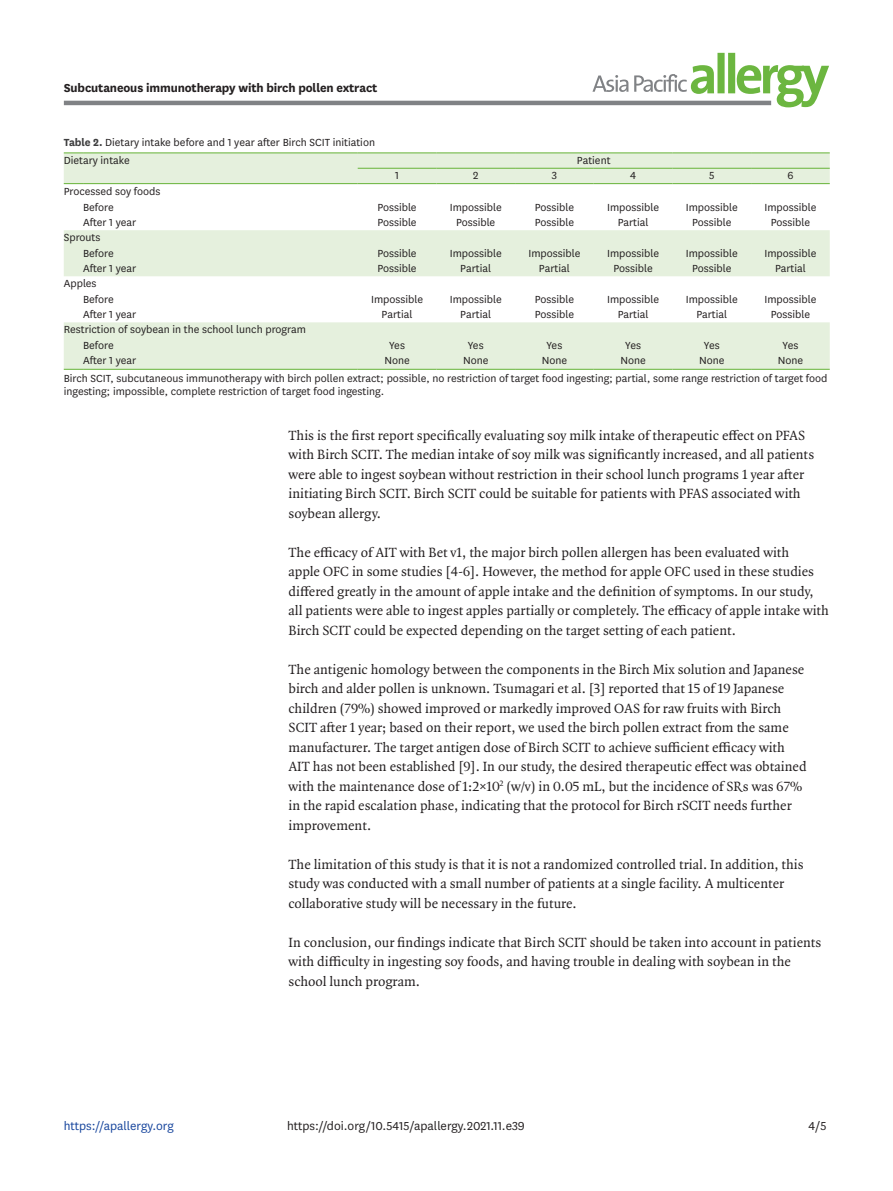
<style>
.page{position:relative;width:893px;height:1191px;background:#fff}
.page>*{position:absolute;margin:0;border:0;box-sizing:border-box;transform-origin:0 0}
.body_p{font:14.25px/19.5px "Quadraat OT";color:#231f20}
.doi_running_footer{font:13.5px "National";color:#231f20}
.alt-title-type{font:700 13.5px "National";letter-spacing:-.01em;color:#231f20}
.t1{font:13.5px "National";color:#18469d}
.tbody_entry{font:12px "National";color:#231f20}
.table-wrap-foot_p_fi{font:12px/13.5px "National";color:#231f20}
.table-wrap_caption{font:12px "National";color:#231f20}
.thead_entry{font:12px "National";color:#231f20}
.s1{font-weight:700;color:#3e3e3f}
</style>
<div class="page">
<hr style="left:64px;top:101px;width:707px;height:4px;background:#808285">
<svg style="left:592px;top:53px;width:237px;height:54px"></svg>
<svg style="left:64px;top:153px;width:766px;height:216px;fill:#e5f0dd"></svg>
<svg style="left:64px;top:152px;width:19px;height:1px"></svg>
<hr style="left:83px;top:152px;width:275px;height:1px;background:#6cb640">
<hr style="left:358px;top:152px;width:78px;height:1px;background:#6cb640">
<hr style="left:436px;top:152px;width:79px;height:1px;background:#6cb640">
<hr style="left:515px;top:152px;width:79px;height:1px;background:#6cb640">
<hr style="left:594px;top:152px;width:78px;height:1px;background:#6cb640">
<hr style="left:672px;top:152px;width:79px;height:1px;background:#6cb640">
<hr style="left:751px;top:152px;width:79px;height:1px;background:#6cb640">
<hr style="left:358px;top:168px;width:78px;height:1px;background:#6cb640">
<hr style="left:436px;top:168px;width:79px;height:1px;background:#6cb640">
<hr style="left:515px;top:168px;width:79px;height:1px;background:#6cb640">
<hr style="left:594px;top:168px;width:78px;height:1px;background:#6cb640">
<hr style="left:672px;top:168px;width:79px;height:1px;background:#6cb640">
<hr style="left:751px;top:168px;width:79px;height:1px;background:#6cb640">
<svg style="left:64px;top:183px;width:19px;height:1px"></svg>
<hr style="left:83px;top:183px;width:275px;height:1px;background:#6cb640">
<hr style="left:358px;top:183px;width:78px;height:1px;background:#6cb640">
<hr style="left:436px;top:183px;width:79px;height:1px;background:#6cb640">
<hr style="left:515px;top:183px;width:79px;height:1px;background:#6cb640">
<hr style="left:594px;top:183px;width:78px;height:1px;background:#6cb640">
<hr style="left:672px;top:183px;width:79px;height:1px;background:#6cb640">
<hr style="left:751px;top:183px;width:79px;height:1px;background:#6cb640">
<svg style="left:64px;top:369px;width:19px;height:1px"></svg>
<hr style="left:83px;top:369px;width:275px;height:1px;background:#6cb640">
<hr style="left:358px;top:369px;width:78px;height:1px;background:#6cb640">
<hr style="left:436px;top:369px;width:79px;height:1px;background:#6cb640">
<hr style="left:515px;top:369px;width:79px;height:1px;background:#6cb640">
<hr style="left:594px;top:369px;width:78px;height:1px;background:#6cb640">
<hr style="left:672px;top:369px;width:79px;height:1px;background:#6cb640">
<hr style="left:751px;top:369px;width:79px;height:1px;background:#6cb640">
<p class="alt-title-type" style="left:64px;top:78px;width:315px">Subcutaneous immunotherapy with birch pollen extract</p>
<p class="table-wrap_caption" style="left:64px;top:135px;width:313px"><span class="s1">Table 2.</span> Dietary intake before and 1 year after Birch SCIT initiation</p>
<p class="thead_entry" style="left:64px;top:152px;width:67px">Dietary intake</p>
<p class="thead_entry" style="left:577px;top:152px;width:35px">Patient</p>
<p class="thead_entry" style="left:395px;top:168px;width:5px">1</p>
<p class="thead_entry" style="left:473px;top:168px;width:7px">2</p>
<p class="thead_entry" style="left:552px;top:168px;width:7px">3</p>
<p class="thead_entry" style="left:630px;top:168px;width:7px">4</p>
<p class="thead_entry" style="left:709px;top:168px;width:7px">5</p>
<p class="thead_entry" style="left:787px;top:168px;width:8px">6</p>
<p class="tbody_entry" style="left:64px;top:184px;width:98px">Processed soy foods</p>
<p class="tbody_entry" style="left:83px;top:199px;width:32px">Before</p>
<p class="tbody_entry" style="left:377px;top:199px;width:41px">Possible</p>
<p class="tbody_entry" style="left:450px;top:199px;width:53px">Impossible</p>
<p class="tbody_entry" style="left:535px;top:199px;width:41px">Possible</p>
<p class="tbody_entry" style="left:607px;top:199px;width:53px">Impossible</p>
<p class="tbody_entry" style="left:686px;top:199px;width:53px">Impossible</p>
<p class="tbody_entry" style="left:764px;top:199px;width:53px">Impossible</p>
<p class="tbody_entry" style="left:83px;top:214px;width:55px">After 1 year</p>
<p class="tbody_entry" style="left:377px;top:214px;width:41px">Possible</p>
<p class="tbody_entry" style="left:456px;top:214px;width:41px">Possible</p>
<p class="tbody_entry" style="left:535px;top:214px;width:41px">Possible</p>
<p class="tbody_entry" style="left:618px;top:214px;width:32px">Partial</p>
<p class="tbody_entry" style="left:692px;top:214px;width:41px">Possible</p>
<p class="tbody_entry" style="left:771px;top:214px;width:41px">Possible</p>
<p class="tbody_entry" style="left:64px;top:230px;width:38px">Sprouts</p>
<p class="tbody_entry" style="left:83px;top:245px;width:32px">Before</p>
<p class="tbody_entry" style="left:377px;top:245px;width:41px">Possible</p>
<p class="tbody_entry" style="left:450px;top:245px;width:53px">Impossible</p>
<p class="tbody_entry" style="left:528px;top:245px;width:53px">Impossible</p>
<p class="tbody_entry" style="left:607px;top:245px;width:53px">Impossible</p>
<p class="tbody_entry" style="left:686px;top:245px;width:53px">Impossible</p>
<p class="tbody_entry" style="left:764px;top:245px;width:53px">Impossible</p>
<p class="tbody_entry" style="left:83px;top:260px;width:55px">After 1 year</p>
<p class="tbody_entry" style="left:377px;top:260px;width:41px">Possible</p>
<p class="tbody_entry" style="left:460px;top:260px;width:32px">Partial</p>
<p class="tbody_entry" style="left:539px;top:260px;width:32px">Partial</p>
<p class="tbody_entry" style="left:613px;top:260px;width:41px">Possible</p>
<p class="tbody_entry" style="left:692px;top:260px;width:41px">Possible</p>
<p class="tbody_entry" style="left:775px;top:260px;width:32px">Partial</p>
<p class="tbody_entry" style="left:64px;top:276px;width:34px">Apples</p>
<p class="tbody_entry" style="left:83px;top:291px;width:32px">Before</p>
<p class="tbody_entry" style="left:371px;top:291px;width:53px">Impossible</p>
<p class="tbody_entry" style="left:450px;top:291px;width:53px">Impossible</p>
<p class="tbody_entry" style="left:535px;top:291px;width:41px">Possible</p>
<p class="tbody_entry" style="left:607px;top:291px;width:53px">Impossible</p>
<p class="tbody_entry" style="left:686px;top:291px;width:53px">Impossible</p>
<p class="tbody_entry" style="left:764px;top:291px;width:53px">Impossible</p>
<p class="tbody_entry" style="left:83px;top:307px;width:55px">After 1 year</p>
<p class="tbody_entry" style="left:382px;top:307px;width:32px">Partial</p>
<p class="tbody_entry" style="left:460px;top:307px;width:32px">Partial</p>
<p class="tbody_entry" style="left:535px;top:307px;width:41px">Possible</p>
<p class="tbody_entry" style="left:618px;top:307px;width:32px">Partial</p>
<p class="tbody_entry" style="left:696px;top:307px;width:32px">Partial</p>
<p class="tbody_entry" style="left:771px;top:307px;width:41px">Possible</p>
<p class="tbody_entry" style="left:64px;top:322px;width:244px">Restriction of soybean in the school lunch program</p>
<p class="tbody_entry" style="left:83px;top:337px;width:32px">Before</p>
<p class="tbody_entry" style="left:389px;top:337px;width:17px">Yes</p>
<p class="tbody_entry" style="left:468px;top:337px;width:17px">Yes</p>
<p class="tbody_entry" style="left:546px;top:337px;width:17px">Yes</p>
<p class="tbody_entry" style="left:625px;top:337px;width:17px">Yes</p>
<p class="tbody_entry" style="left:704px;top:337px;width:17px">Yes</p>
<p class="tbody_entry" style="left:782px;top:337px;width:17px">Yes</p>
<p class="tbody_entry" style="left:83px;top:353px;width:55px">After 1 year</p>
<p class="tbody_entry" style="left:384px;top:353px;width:27px">None</p>
<p class="tbody_entry" style="left:463px;top:353px;width:27px">None</p>
<p class="tbody_entry" style="left:542px;top:353px;width:27px">None</p>
<p class="tbody_entry" style="left:620px;top:353px;width:27px">None</p>
<p class="tbody_entry" style="left:699px;top:353px;width:27px">None</p>
<p class="tbody_entry" style="left:778px;top:353px;width:27px">None</p>
<p class="table-wrap-foot_p_fi" style="left:64px;top:371px;width:765px">Birch SCIT, subcutaneous immunotherapy with birch pollen extract; possible, no restriction of target food ingesting; partial, some range restriction of target food ingesting; impossible, complete restriction of target food ingesting.</p>
<p class="body_p" style="left:289px;top:425px;width:527px">This is the first report specifically evaluating soy milk intake of therapeutic effect on PFAS with Birch SCIT. The median intake of soy milk was significantly increased, and all patients were able to ingest soybean without restriction in their school lunch programs 1 year after initiating Birch SCIT. Birch SCIT could be suitable for patients with PFAS associated with soybean allergy.</p>
<p class="body_p" style="left:289px;top:542px;width:542px">The efficacy of AIT with Bet v1, the major birch pollen allergen has been evaluated with<br>apple OFC in some studies [4-6]. However, the method for apple OFC used in these studies differed greatly in the amount of apple intake and the definition of symptoms. In our study, all patients were able to ingest apples partially or completely. The efficacy of apple intake with Birch SCIT could be expected depending on the target setting of each patient.</p>
<p class="body_p" style="left:289px;top:659px;width:520px">The antigenic homology between the components in the Birch Mix solution and Japanese birch and alder pollen is unknown. Tsumagari et al. [3] reported that 15 of 19 Japanese children (79%) showed improved or markedly improved OAS for raw fruits with Birch SCIT after 1 year; based on their report, we used the birch pollen extract from the same manufacturer. The target antigen dose of Birch SCIT to achieve sufficient efficacy with AIT has not been established [9]. In our study, the desired therapeutic effect was obtained with the maintenance dose of 1:2×10<sup>2</sup> (w/v) in 0.05 mL, but the incidence of SRs was 67% in the rapid escalation phase, indicating that the protocol for Birch rSCIT needs further improvement.</p>
<p class="body_p" style="left:289px;top:854px;width:517px">The limitation of this study is that it is not a randomized controlled trial. In addition, this study was conducted with a small number of patients at a single facility. A multicenter collaborative study will be necessary in the future.</p>
<p class="body_p" style="left:289px;top:932px;width:534px">In conclusion, our findings indicate that Birch SCIT should be taken into account in patients with difficulty in ingesting soy foods, and having trouble in dealing with soybean in the school lunch program.</p>
<p class="t1" style="left:64px;top:1116px;width:112px">https://apallergy.org</p>
<p class="doi_running_footer" style="left:287px;top:1116px;width:239px">https://doi.org/10.5415/apallergy.2021.11.e39</p>
<p class="doi_running_footer" style="left:809px;top:1116px;width:20px">4/5</p>
</div>
